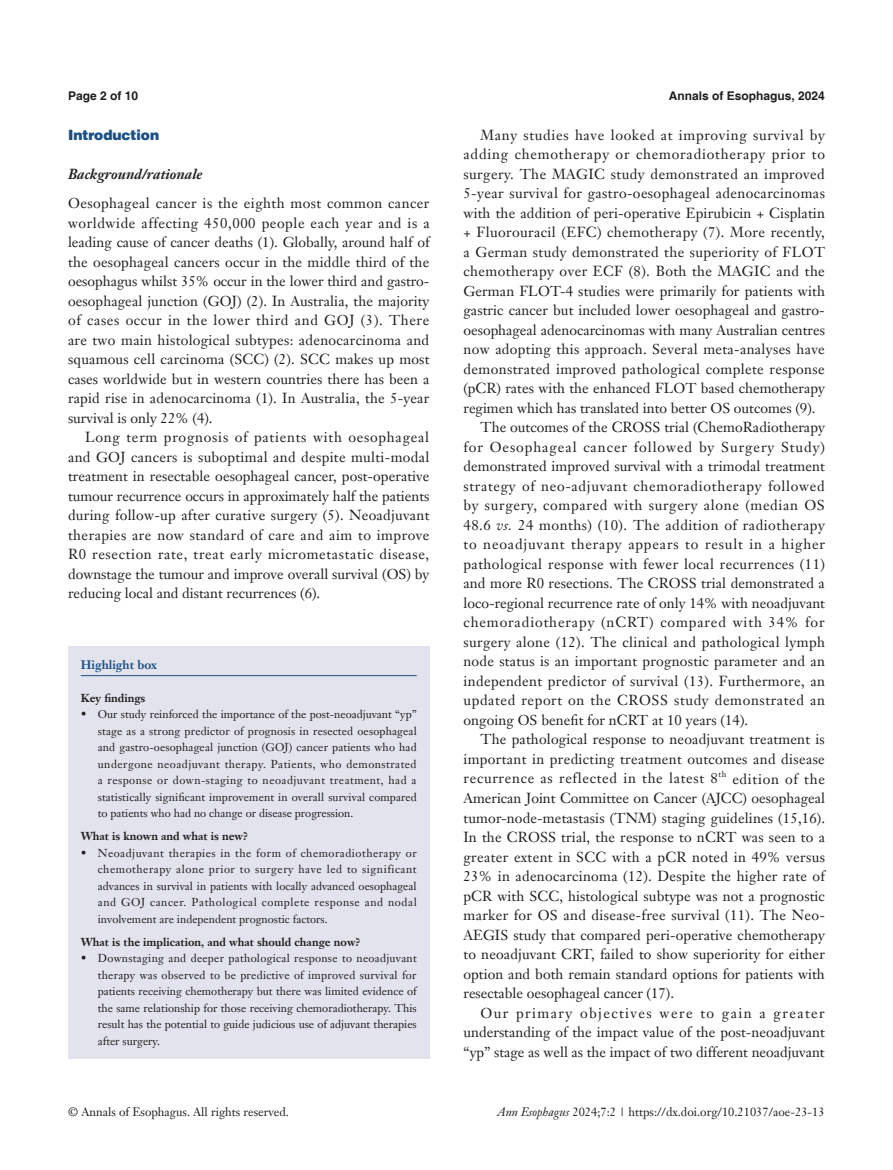
<style>
.page{position:relative;width:893px;height:1170px;background:#fff}
.page>*{position:absolute;margin:0;border:0;box-sizing:border-box;transform-origin:0 0}
.t1{font:14.25px/19.5px "Janson Text LT";letter-spacing:.025em;color:#231f20;text-align:justify}
.t2{font:14.25px "Janson Text LT";letter-spacing:.005em;color:#231f20}
.t3{font:14.25px "Janson Text LT";color:#231f20}
.t4{font:14.25px "Janson Text LT";letter-spacing:.045em;color:#231f20}
.t5{font:14.25px "Janson Text LT";letter-spacing:.06em;color:#231f20}
.t6{font:14.25px "Janson Text LT";letter-spacing:.05em;color:#231f20}
.t7{font:14.25px "Janson Text LT";letter-spacing:.055em;color:#231f20}
.t8{font:14.25px "Janson Text LT";letter-spacing:.065em;color:#231f20}
.t9{font:italic 700 14.25px "Janson Text LT";color:#231f20}
.t10{font:900 14.25px "Helvetica";color:#1c5085}
.t11{font:12px "Janson Text LT";color:#231f20}
.t12{font:700 12px "Helvetica";color:#231f20}
.t13{font:700 12px "Janson Text LT";color:#1c5085}
.t14{font:11.25px/16.5px "Janson Text LT";color:#231f20;text-align:justify}
.t15{font:700 11.25px "Janson Text LT";color:#231f20}
.t16{font:8.25px "Janson Text LT";color:#231f20}
.s1{font-style:italic}
</style>
<div class="page">
<div style="left:68px;top:646px;width:361px;height:412px;background:#e2e3ec"></div>
<hr style="left:81px;top:675px;width:336px;height:1px;background:#1c5085">
<p class="t12" style="left:68px;top:88px;width:72px">Page 2 of 10</p>
<p class="t12" style="left:669px;top:88px;width:158px">Annals of Esophagus, 2024</p>
<p class="t10" style="left:68px;top:126px;width:93px">Introduction</p>
<p class="t9" style="left:68px;top:165px;width:136px">Background/rationale</p>
<p class="t1" style="left:68px;top:193px;width:363px">Oesophageal cancer is the eighth most common cancer worldwide affecting 450,000 people each year and is a leading cause of cancer deaths (1). Globally, around half of the oesophageal cancers occur in the middle third of the oesophagus whilst 35% occur in the lower third and gastro&shy;oesophageal junction (GOJ) (2). In Australia, the majority of cases occur in the lower third and GOJ (3). There are two main histological subtypes: adenocarcinoma and squamous cell carcinoma (SCC) (2). SCC makes up most cases worldwide but in western countries there has been a rapid rise in adenocarcinoma (1). In Australia, the 5-year survival is only 22% (4).</p>
<p class="t1" style="left:68px;top:427px;width:363px;text-indent:17px">Long term prognosis of patients with oesophageal and GOJ cancers is suboptimal and despite multi-modal treatment in resectable oesophageal cancer, post-operative tumour recurrence occurs in approximately half the patients during follow-up after curative surgery (5). Neoadjuvant therapies are now standard of care and aim to improve R0 resection rate, treat early micrometastatic disease, downstage the tumour and improve overall survival (OS) by reducing local and distant recurrences (6).</p>
<p class="t13" style="left:81px;top:657px;width:78px">Highlight box</p>
<p class="t15" style="left:81px;top:690px;width:66px">Key findings</p>
<p class="t14" style="left:98px;top:706px;width:321px;text-indent:-17px">• Our study reinforced the importance of the post-neoadjuvant “yp” stage as a strong predictor of prognosis in resected oesophageal and gastro-oesophageal junction (GOJ) cancer patients who had undergone neoadjuvant therapy. Patients, who demonstrated a response or down-staging to neoadjuvant treatment, had a statistically significant improvement in overall survival compared to patients who had no change or disease progression.</p>
<p class="t15" style="left:81px;top:828px;width:169px">What is known and what is new?</p>
<p class="t14" style="left:98px;top:844px;width:320px;text-indent:-17px">• Neoadjuvant therapies in the form of chemoradiotherapy or chemotherapy alone prior to surgery have led to significant advances in survival in patients with locally advanced oesophageal and GOJ cancer. Pathological complete response and nodal involvement are independent prognostic factors.</p>
<p class="t15" style="left:81px;top:934px;width:281px">What is the implication, and what should change now?</p>
<p class="t14" style="left:98px;top:949px;width:321px;text-indent:-17px">• Downstaging and deeper pathological response to neoadjuvant therapy was observed to be predictive of improved survival for patients receiving chemotherapy but there was limited evidence of the same relationship for those receiving chemoradiotherapy. This result has the potential to guide judicious use of adjuvant therapies after surgery.</p>
<p class="t4" style="left:480px;top:126px;width:346px">Many studies have looked at improving survival by</p>
<p class="t7" style="left:463px;top:145px;width:363px">adding chemotherapy or chemoradiotherapy prior to</p>
<p class="t1" style="left:463px;top:164px;width:363px">surgery. The MAGIC study demonstrated an improved</p>
<p class="t1" style="left:463px;top:183px;width:363px">5-year survival for gastro-oesophageal adenocarcinomas</p>
<p class="t1" style="left:463px;top:203px;width:363px">with the addition of peri-operative Epirubicin + Cisplatin</p>
<p class="t1" style="left:463px;top:222px;width:363px">+ Fluorouracil (EFC) chemotherapy (7). More recently,</p>
<p class="t1" style="left:463px;top:242px;width:363px">a German study demonstrated the superiority of FLOT</p>
<p class="t1" style="left:463px;top:261px;width:363px">chemotherapy over ECF (8). Both the MAGIC and the</p>
<p class="t1" style="left:463px;top:281px;width:363px">German FLOT-4 studies were primarily for patients with</p>
<p class="t2" style="left:463px;top:301px;width:363px">gastric cancer but included lower oesophageal and gastro-</p>
<p class="t3" style="left:463px;top:321px;width:363px">oesophageal adenocarcinomas with many Australian centres</p>
<p class="t1" style="left:463px;top:339px;width:363px">now adopting this approach. Several meta-analyses have</p>
<p class="t1" style="left:463px;top:359px;width:363px">demonstrated improved pathological complete response</p>
<p class="t3" style="left:463px;top:379px;width:363px">(pCR) rates with the enhanced FLOT based chemotherapy</p>
<p class="t3" style="left:463px;top:399px;width:353px">regimen which has translated into better OS outcomes (9).</p>
<p class="t2" style="left:480px;top:418px;width:346px">The outcomes of the CROSS trial (ChemoRadiotherapy</p>
<p class="t8" style="left:463px;top:438px;width:363px">for Oesophageal cancer followed by Surgery Study)</p>
<p class="t2" style="left:463px;top:457px;width:363px">demonstrated improved survival with a trimodal treatment</p>
<p class="t6" style="left:463px;top:477px;width:363px">strategy of neo-adjuvant chemoradiotherapy followed</p>
<p class="t4" style="left:463px;top:496px;width:363px">by surgery, compared with surgery alone (median OS</p>
<p class="t1" style="left:463px;top:515px;width:363px">48.6 <span class="s1">vs.</span> 24 months) (10). The addition of radiotherapy</p>
<p class="t5" style="left:463px;top:535px;width:363px">to neoadjuvant therapy appears to result in a higher</p>
<p class="t1" style="left:463px;top:554px;width:363px">pathological response with fewer local recurrences (11)</p>
<p class="t2" style="left:463px;top:574px;width:363px">and more R0 resections. The CROSS trial demonstrated a</p>
<p class="t3" style="left:463px;top:594px;width:363px">loco-regional recurrence rate of only 14% with neoadjuvant</p>
<p class="t5" style="left:463px;top:613px;width:363px">chemoradiotherapy (nCRT) compared with 34% for</p>
<p class="t1" style="left:463px;top:632px;width:363px">surgery alone (12). The clinical and pathological lymph</p>
<p class="t1" style="left:463px;top:651px;width:363px">node status is an important prognostic parameter and an</p>
<p class="t1" style="left:463px;top:671px;width:363px">independent predictor of survival (13). Furthermore, an</p>
<p class="t1" style="left:463px;top:690px;width:363px">updated report on the CROSS study demonstrated an</p>
<p class="t2" style="left:463px;top:710px;width:286px">ongoing OS benefit for nCRT at 10 years (14).</p>
<p class="t1" style="left:480px;top:729px;width:346px">The pathological response to neoadjuvant treatment is</p>
<p class="t1" style="left:463px;top:749px;width:363px">important in predicting treatment outcomes and disease</p>
<p class="t6" style="left:463px;top:769px;width:256px">recurrence as reflected in the latest 8</p>
<p class="t16" style="left:719px;top:768px;width:9px">th</p>
<p class="t1" style="left:463px;top:768px;width:363px;text-indent:269px">edition of the American Joint Committee on Cancer (AJCC) oesophageal tumor-node-metastasis (TNM) staging guidelines (15,16).<br>In the CROSS trial, the response to nCRT was seen to a greater extent in SCC with a pCR noted in 49% versus 23% in adenocarcinoma (12). Despite the higher rate of pCR with SCC, histological subtype was not a prognostic marker for OS and disease-free survival (11). The Neo-AEGIS study that compared peri-operative chemotherapy to neoadjuvant CRT, failed to show superiority for either option and both remain standard options for patients with resectable oesophageal cancer (17).</p>
<p class="t1" style="left:463px;top:1002px;width:363px;text-indent:17px">Our primary objectives were to gain a greater understanding of the impact value of the post-neoadjuvant “yp” stage as well as the impact of two different neoadjuvant</p>
<p class="t11" style="left:68px;top:1104px;width:222px">© Annals of Esophagus. All rights reserved.</p>
<p class="t11" style="left:497px;top:1104px;width:329px"><span class="s1">Ann Esophagus</span> 2024;7:2 | https://dx.doi.org/10.21037/aoe-23-13</p>
</div>
